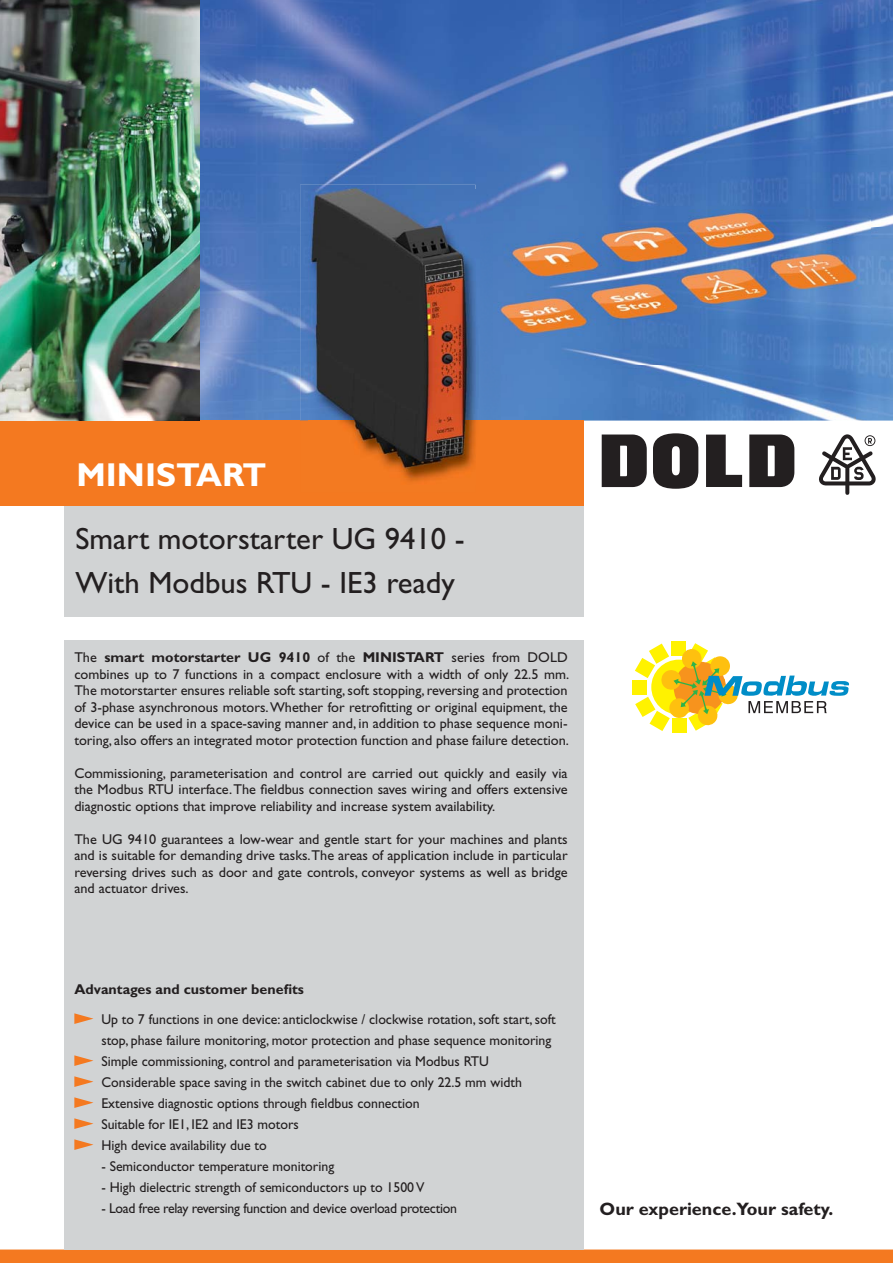
<style>
.page{position:relative;width:893px;height:1263px;background:#fff}
.page>*{position:absolute;margin:0;border:0;box-sizing:border-box;transform-origin:0 0}
.t1{font:700 33.3px "Gill Sans Std";color:#fff}
.t2{font:30.75px/43.5px "Gill Sans Std";color:#231f20}
.t3{font:700 18px "Gill Sans Std";color:#231f20}
.t4{font:14.25px/16.5px "Gill Sans Std";color:#231f20;text-align:justify}
.t5{font:14.25px "Gill Sans Std";letter-spacing:-.02em;color:#231f20}
.t6{font:700 14.25px "Gill Sans Std";color:#231f20}
.s1{font-weight:700}
</style>
<div class="page">
<img style="left:200px;top:0;width:693px;height:228px">
<img style="left:200px;top:228px;width:100px;height:193px">
<div style="left:479px;top:228px;width:23px;height:193px;background:#4f80c1"></div>
<img style="left:856px;top:228px;width:37px;height:193px">
<img style="left:502px;top:365px;width:354px;height:56px">
<div style="left:0;top:1250px;width:893px;height:13px;background:#f47920"></div>
<svg style="left:706px;top:435px;width:36px;height:52px"></svg>
<svg style="left:653px;top:433px;width:45px;height:56px"></svg>
<svg style="left:749px;top:435px;width:45px;height:52px;background:#3e3b3c"></svg>
<svg style="left:602px;top:435px;width:45px;height:52px;background:#3f3b3c"></svg>
<svg style="left:819px;top:434px;width:56px;height:61px"></svg>
<div style="left:0;top:421px;width:583px;height:85px;background:#f47920"></div>
<img style="left:475px;top:190px;width:4px;height:267px">
<img style="left:300px;top:185px;width:175px;height:297px">
<img style="left:0;top:0;width:200px;height:421px">
<div style="left:64px;top:506px;width:519px;height:111px;background:#d1d3d4"></div>
<div style="left:64px;top:640px;width:519px;height:610px;background:#d1d3d4"></div>
<div style="left:632px;top:680px;width:15px;height:15px;background:#fff200"></div>
<div style="left:672px;top:719px;width:14px;height:14px;background:#fff200"></div>
<div style="left:671px;top:641px;width:15px;height:15px;background:#fff200"></div>
<svg style="left:635px;top:643px;width:214px;height:88px"></svg>
<svg style="left:74px;top:1013px;width:19px;height:11px"></svg>
<svg style="left:74px;top:1055px;width:19px;height:11px"></svg>
<svg style="left:74px;top:1076px;width:19px;height:11px"></svg>
<svg style="left:74px;top:1097px;width:19px;height:11px"></svg>
<svg style="left:74px;top:1118px;width:19px;height:11px"></svg>
<svg style="left:74px;top:1139px;width:19px;height:11px"></svg>
<img style="left:493px;top:210px;width:378px;height:155px">
<h1 class="t1" style="left:76px;top:462px;width:191px">MINISTART</h1>
<h2 class="t2" style="left:75px;top:520px;width:391px">Smart motorstarter UG 9410 -<br>With Modbus RTU - IE3 ready</h2>
<p class="t4" style="left:74px;top:651px;width:496px">The <span class="s1">smart motorstarter UG 9410</span> of the <span class="s1">MINISTART</span> series from DOLD combines up to 7 functions in a compact enclosure with a width of only 22.5 mm.<br>The motorstarter ensures reliable soft starting, soft stopping, reversing and protection of 3-phase asynchronous motors. Whether for retrofitting or original equipment, the device can be used in a space-saving manner and, in addition to phase sequence moni&shy;toring, also offers an integrated motor protection function and phase failure detection.</p>
<p class="t4" style="left:74px;top:766px;width:495px">Commissioning, parameterisation and control are carried out quickly and easily via the Modbus RTU interface. The fieldbus connection saves wiring and offers extensive diagnostic options that improve reliability and increase system availability.</p>
<p class="t4" style="left:74px;top:832px;width:495px">The UG 9410 guarantees a low-wear and gentle start for your machines and plants and is suitable for demanding drive tasks.The areas of application include in particular reversing drives such as door and gate controls, conveyor systems as well as bridge and actuator drives.</p>
<p class="t6" style="left:74px;top:984px;width:231px">Advantages and customer benefits</p>
<p class="t4" style="left:101px;top:1010px;width:456px;line-height:21px;text-align:left">Up to 7 functions in one device: anticlockwise / clockwise rotation, soft start, soft stop, phase failure monitoring, motor protection and phase sequence monitoring Simple commissioning, control and parameterisation via Modbus RTU Considerable space saving in the switch cabinet due to only 22.5 mm width Extensive diagnostic options through fieldbus connection<br>Suitable for IE1, IE2 and IE3 motors<br>High device availability due to</p>
<p class="t4" style="left:101px;top:1159px;width:234px">- Semiconductor temperature monitoring</p>
<p class="t4" style="left:101px;top:1180px;width:324px">- High dielectric strength of semiconductors up to 1500 V</p>
<p class="t5" style="left:101px;top:1203px;width:357px">- Load free relay reversing function and device overload protection</p>
<p class="t3" style="left:599px;top:1203px;width:235px">Our experience.Your safety.</p>
</div>
